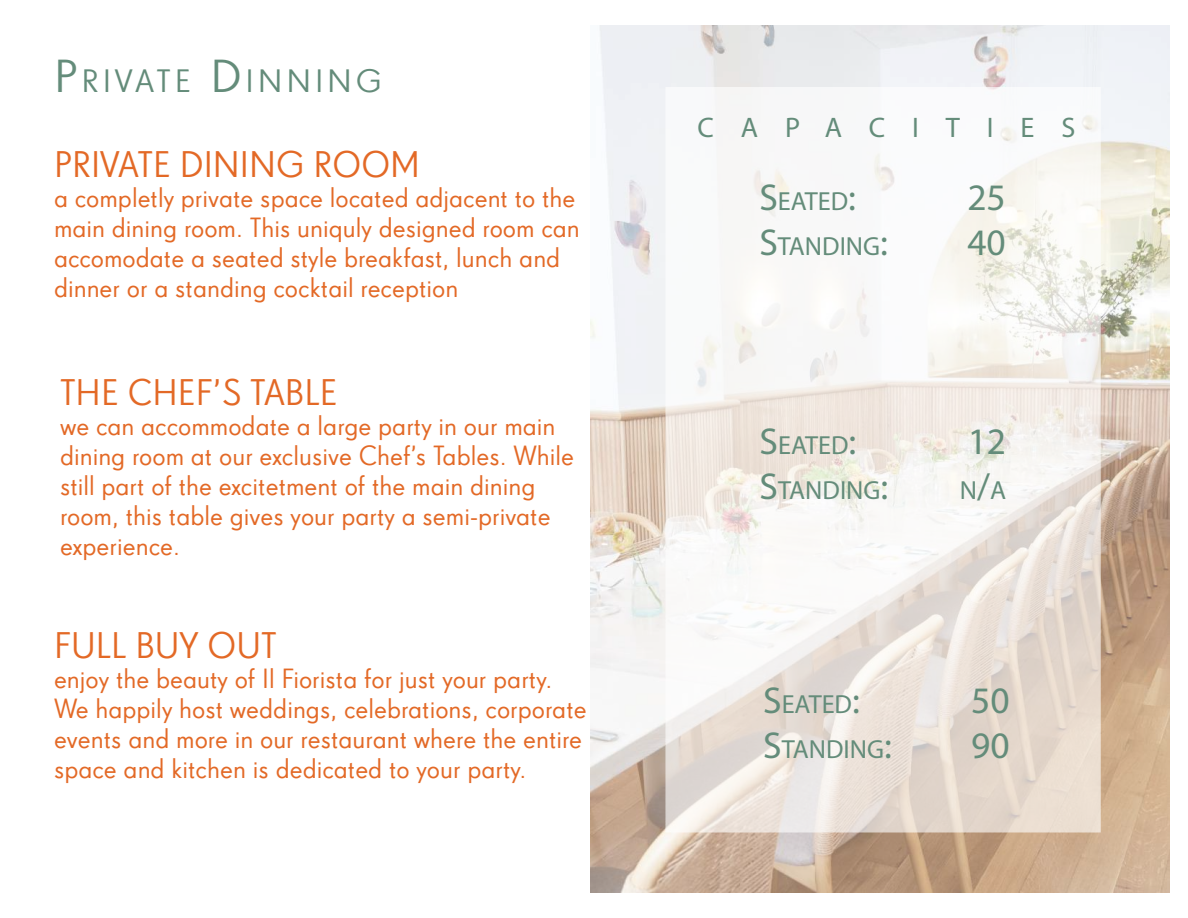
<style>
.page{position:relative;width:1188px;height:918px;background:#fff}
.page>*{position:absolute;margin:0;border:0;box-sizing:border-box;transform-origin:0 0}
.t1{font:37.5px "Myriad Pro";color:#648c7a}
.t2{font:36px "Super Grotesk Offc Pro";color:#e36926}
.t3{font:31.5px "Super Grotesk Offc Pro";letter-spacing:.115em;color:#648c7a;scale:1.05 1}
.t4{font:28.35px "Myriad Pro";letter-spacing:.95em;color:#648c7a}
.t5{font:27px/30px "Super Grotesk Offc Pro";color:#e36926}
.t6{font:26.25px "Myriad Pro";color:#648c7a}
.s1{font-size:45px}
.s2{font-size:37.5px}
</style>
<div class="page">
<img style="left:590px;top:25px;width:579px;height:868px">
<svg style="left:665px;top:87px;width:436px;height:745px"></svg>
<p class="t3" style="left:54px;top:63px;width:314px"><span class="s1">P</span>RIVATE <span class="s1">D</span>INNING</p>
<h2 class="t2" style="left:54px;top:144px;width:368px">PRIVATE DINING ROOM</h2>
<p class="t5" style="left:54px;top:183px;width:527px">a completly private space located adjacent to the main dining room. This uniquly designed room can accomodate a seated style breakfast, lunch and dinner or a standing cocktail reception</p>
<h2 class="t2" style="left:60px;top:372px;width:279px">THE CHEF’S TABLE</h2>
<p class="t5" style="left:60px;top:411px;width:516px">we can accommodate a large party in our main dining room at our exclusive Chef’s Tables. While still part of the excitetment of the main dining room, this table gives your party a semi-private experience.</p>
<h2 class="t2" style="left:54px;top:625px;width:224px">FULL BUY OUT</h2>
<p class="t5" style="left:54px;top:664px;width:534px">enjoy the beauty of Il Fiorista for just your party.<br>We happily host weddings, celebrations, corporate events and more in our restaurant where the entire space and kitchen is dedicated to your party.</p>
<p class="t4" style="left:698px;top:110px;width:377px">CAPACITIES</p>
<p class="t6" style="left:759px;top:185px;width:98px"><span class="s2">S</span>EATED<span class="s2">:</span></p>
<h1 class="t1" style="left:967px;top:175px;width:40px">25</h1>
<p class="t6" style="left:759px;top:230px;width:130px"><span class="s2">S</span>TANDING<span class="s2">:</span></p>
<h1 class="t1" style="left:967px;top:220px;width:40px">40</h1>
<p class="t6" style="left:760px;top:429px;width:98px"><span class="s2">S</span>EATED<span class="s2">:</span></p>
<h1 class="t1" style="left:968px;top:418px;width:40px">12</h1>
<p class="t6" style="left:760px;top:474px;width:130px"><span class="s2">S</span>TANDING<span class="s2">:</span></p>
<p class="t6" style="left:960px;top:474px;width:48px">N<span class="s2">/</span>A</p>
<p class="t6" style="left:763px;top:688px;width:98px"><span class="s2">S</span>EATED<span class="s2">:</span></p>
<h1 class="t1" style="left:971px;top:678px;width:40px">50</h1>
<p class="t6" style="left:763px;top:733px;width:130px"><span class="s2">S</span>TANDING<span class="s2">:</span></p>
<h1 class="t1" style="left:971px;top:723px;width:40px">90</h1>
</div>
